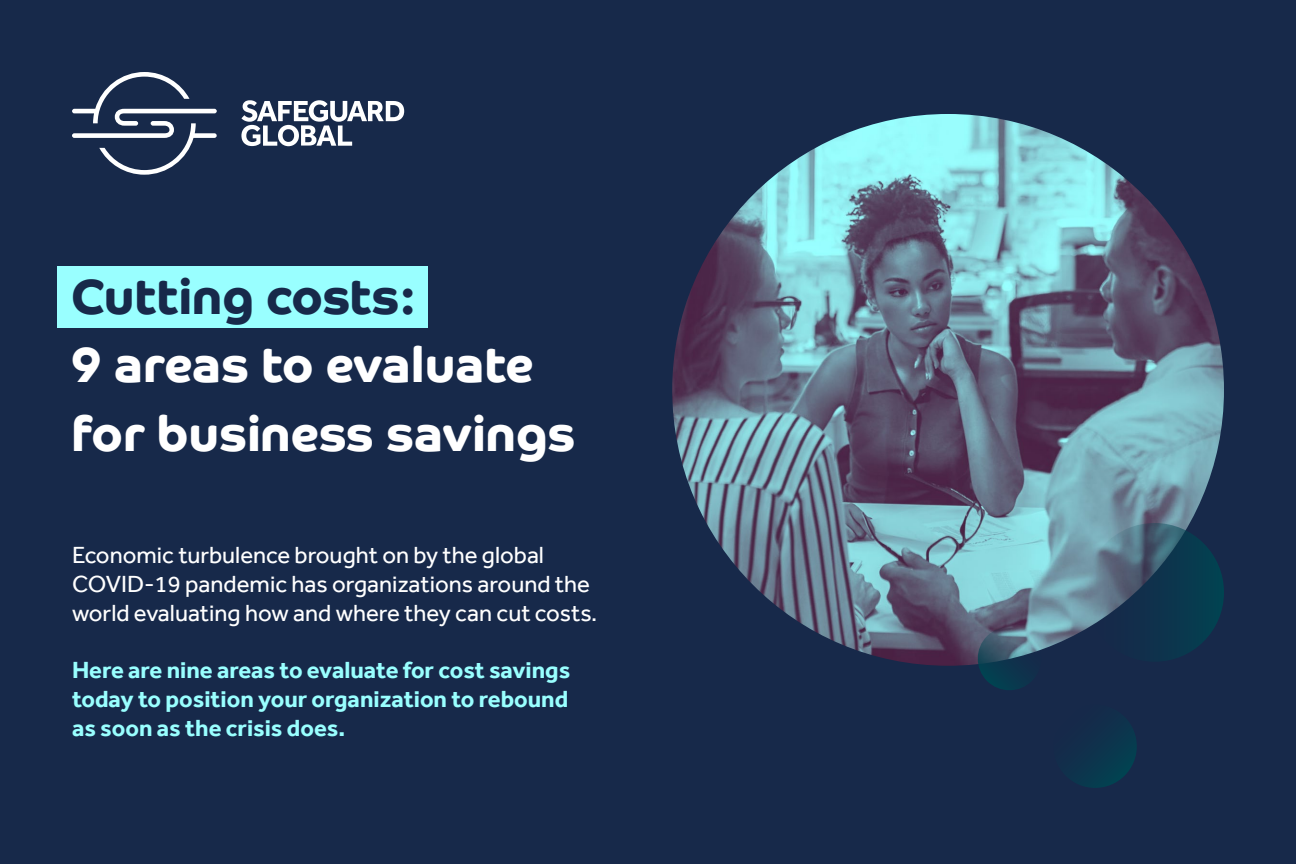
<style>
.page{position:relative;width:1296px;height:864px;background:#17294a}
.page>*{position:absolute;margin:0;border:0;box-sizing:border-box;transform-origin:0 0}
.t1{font:700 49.6px/68.4px "Co Headline";color:#fff}
.t2{font:700 49.6px "Co Headline";color:#17294a}
.t3{font:24px/28.8px "Effra";color:#fff}
.t4{font:700 24px/28.8px "Effra";color:#9ff;text-align:justify}
</style>
<div class="page">
<img style="left:672px;top:114px;width:552px;height:552px;border-radius:276px">
<div style="left:57px;top:267px;width:371px;height:61px;background:#9ff"></div>
<svg style="left:72px;top:72px;width:332px;height:103px"></svg>
<svg style="left:1085px;top:523px;width:139px;height:139px"></svg>
<svg style="left:1071px;top:722px;width:66px;height:66px"></svg>
<svg style="left:975px;top:627px;width:69px;height:63px"></svg>
<h1 class="t2" style="left:71px;top:268px;width:346px">Cutting costs:</h1>
<h1 class="t1" style="left:71px;top:331px;width:506px">9 areas to evaluate for business savings</h1>
<p class="t3" style="left:72px;top:541px;width:527px">Economic turbulence brought on by the global<br>COVID-19 pandemic has organizations around the world evaluating how and where they can cut costs.</p>
<p class="t4" style="left:72px;top:656px;width:500px">Here are nine areas to evaluate for cost savings today to position your organization to rebound as soon as the crisis does.</p>
</div>
